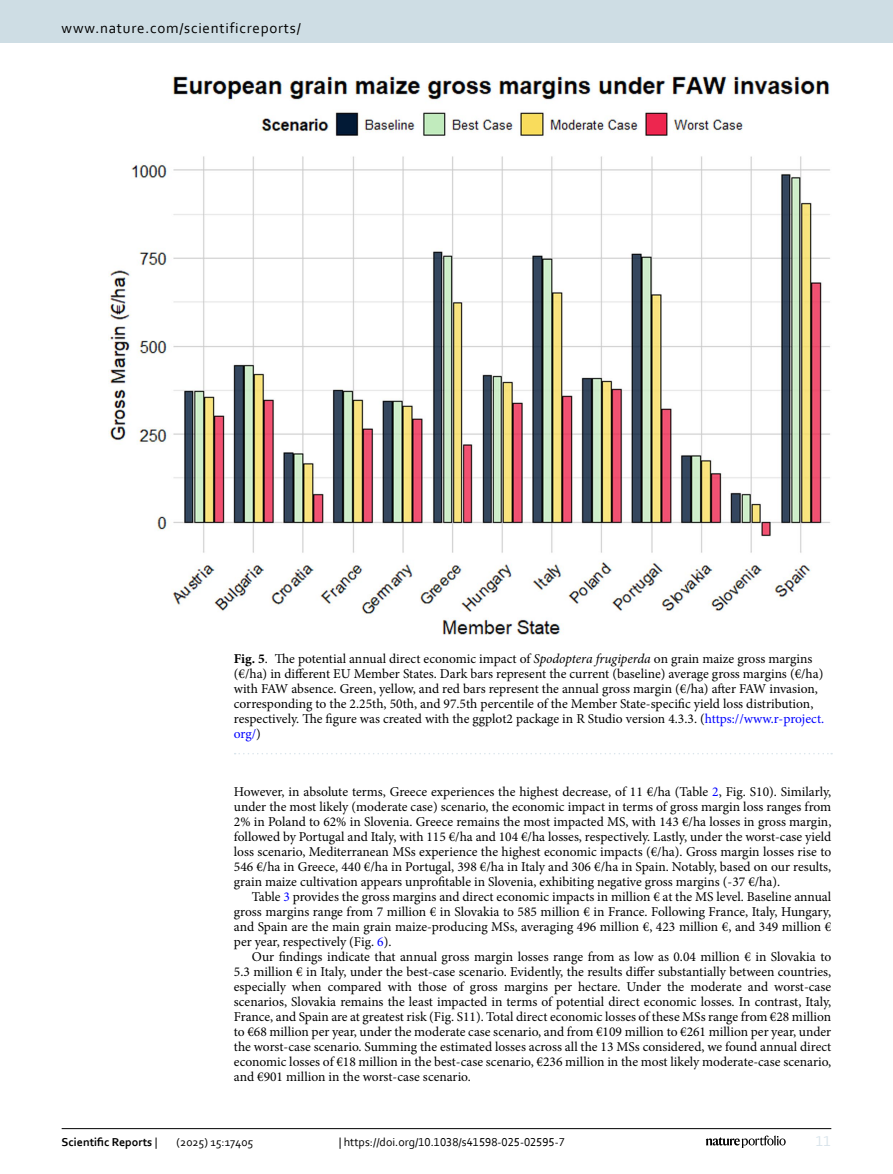
<style>
.page{position:relative;width:893px;height:1174px;background:#fff}
.page>*{position:absolute;margin:0;border:0;box-sizing:border-box;transform-origin:0 0}
.t1{font:15px "Corbel";letter-spacing:.05em;color:#000}
.t2{font:15px "Corbel";color:#d9e4eb}
.Body_Text_Indent{font:13.5px/15px "Minion Pro";color:#000;text-align:justify}
.Figure_Caption{font:13.5px/15px "Minion Pro";color:#000}
.t3{font:12px "Corbel";color:#000}
.t4{font:700 12px "Corbel";color:#000}
.s1{font-weight:700}
.s2{font-style:italic}
.s3{color:#00f}
.s4{font-weight:400}
</style>
<div class="page">
<img style="left:109px;top:76px;width:721px;height:559px">
<svg style="left:235px;top:753px;width:597px;height:1px"></svg>
<hr style="left:62px;top:1128px;width:769px;height:1px;background:#000">
<svg style="left:706px;top:1135px;width:80px;height:12px"></svg>
<div style="left:0;top:0;width:893px;height:43px;background:#cedde4"></div>
<p class="t1" style="left:62px;top:18px;width:241px">www.nature.com/scientificreports/</p>
<p class="Figure_Caption" style="left:234px;top:651px;width:592px"><span class="s1">Fig. 5</span>. The potential annual direct economic impact of <span class="s2">Spodoptera frugiperda</span> on grain maize gross margins (€/ha) in different EU Member States. Dark bars represent the current (baseline) average gross margins (€/ha) with FAW absence. Green, yellow, and red bars represent the annual gross margin (€/ha) after FAW invasion, corresponding to the 2.25th, 50th, and 97.5th percentile of the Member State-specific yield loss distribution, respectively. The figure was created with the ggplot2 package in R Studio version 4.3.3. (<span class="s3">https://www.r-project. org/</span>)</p>
<p class="Body_Text_Indent" style="left:234px;top:784px;width:599px">However, in absolute terms, Greece experiences the highest decrease, of 11 €/ha (Table <span class="s3">2</span>, Fig. S10). Similarly, under the most likely (moderate case) scenario, the economic impact in terms of gross margin loss ranges from 2% in Poland to 62% in Slovenia. Greece remains the most impacted MS, with 143 €/ha losses in gross margin, followed by Portugal and Italy, with 115 €/ha and 104 €/ha losses, respectively. Lastly, under the worst-case yield loss scenario, Mediterranean MSs experience the highest economic impacts (€/ha). Gross margin losses rise to 546 €/ha in Greece, 440 €/ha in Portugal, 398 €/ha in Italy and 306 €/ha in Spain. Notably, based on our results, grain maize cultivation appears unprofitable in Slovenia, exhibiting negative gross margins (-37 €/ha).</p>
<p class="Body_Text_Indent" style="left:234px;top:889px;width:599px;text-indent:18px">Table <span class="s3">3</span> provides the gross margins and direct economic impacts in million € at the MS level. Baseline annual gross margins range from 7 million € in Slovakia to 585 million € in France. Following France, Italy, Hungary, and Spain are the main grain maize-producing MSs, averaging 496 million €, 423 million €, and 349 million € per year, respectively (Fig. <span class="s3">6</span>).</p>
<p class="Body_Text_Indent" style="left:234px;top:949px;width:599px;text-indent:18px">Our findings indicate that annual gross margin losses range from as low as 0.04 million € in Slovakia to 5.3 million € in Italy, under the best-case scenario. Evidently, the results differ substantially between countries, especially when compared with those of gross margins per hectare. Under the moderate and worst-case scenarios, Slovakia remains the least impacted in terms of potential direct economic losses. In contrast, Italy, France, and Spain are at greatest risk (Fig. S11). Total direct economic losses of these MSs range from €28 million to €68 million per year, under the moderate case scenario, and from €109 million to €261 million per year, under the worst-case scenario. Summing the estimated losses across all the 13 MSs considered, we found annual direct economic losses of €18 million in the best-case scenario, €236 million in the most likely moderate-case scenario, and €901 million in the worst-case scenario.</p>
<p class="t4" style="left:62px;top:1134px;width:97px">Scientific Reports <span class="s4">|</span></p>
<p class="t3" style="left:177px;top:1134px;width:78px">(2025) 15:17405</p>
<p class="t3" style="left:339px;top:1134px;width:228px">| https://doi.org/10.1038/s41598-025-02595-7</p>
<p class="t2" style="left:816px;top:1132px;width:17px">11</p>
</div>
